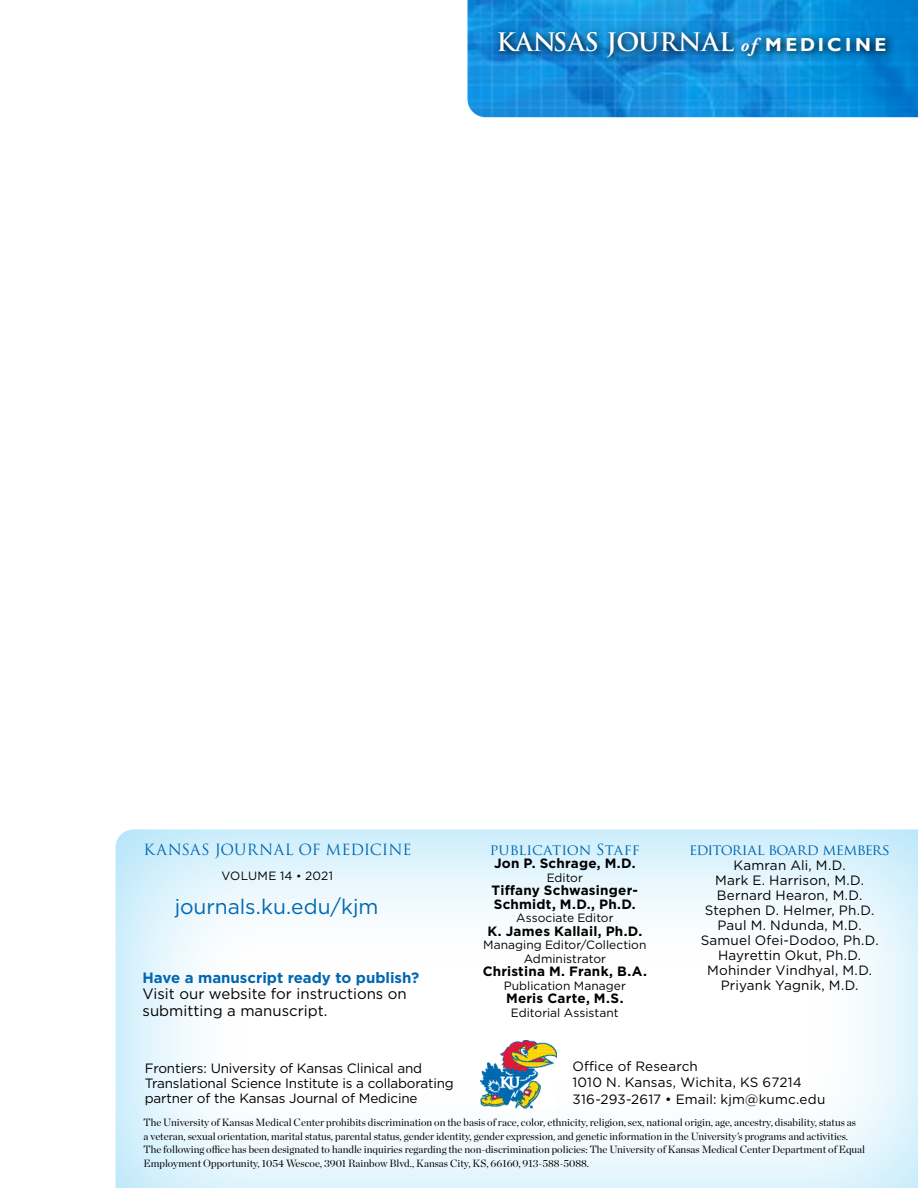
<style>
.page{position:relative;width:918px;height:1188px;background:#fff}
.page>*{position:absolute;margin:0;border:0;box-sizing:border-box;transform-origin:0 0}
.t1{font:700 24.9px "Trajan Pro";color:#fff}
.t2{font:21px "Gotham";letter-spacing:-.005em;color:#0067b1}
.t3{font:15px/16.5px "Gotham";color:#000}
.t4{font:15px "Trajan Pro";letter-spacing:-.01em;color:#0067b1}
.t5{font:700 15px "Gotham";color:#0067b1}
.t6{font:15px "Trajan Pro";letter-spacing:-.05em;color:#0067b1}
.t7{font:13.5px/15px "Gotham";letter-spacing:.005em;color:#000}
.t8{font:700 13.5px/13.5px "Gotham";letter-spacing:.015em;color:#000}
.t9{font:12px/13.5px "Gotham";letter-spacing:.005em;color:#000;text-align:center}
.t10{font:10.5px/13.5px "Chronicle Display";color:#000}
.s1{font-family:"Adobe Garamond Pro";font-style:italic;font-size:18.75px}
.s2{font-family:"Gill Sans";font-size:18.75px}
.s3{font-family:"Chronicle Display";font-weight:300}
</style>
<div class="page">
<div style="left:101px;top:820px;width:817px;height:368px;background:#81d4f7;opacity:.75"></div>
<img style="left:468px;top:0;width:450px;height:117px">
<svg style="left:494px;top:25px;width:402px;height:41px;background:#107abd"></svg>
<img style="left:480px;top:1041px;width:77px;height:68px">
<h1 class="t1" style="left:497px;top:27px;width:391px">KANSAS JOURNAL <span class="s1">of</span> <span class="s2">M EDIC I N E</span></h1>
<h3 class="t4" style="left:143px;top:840px;width:270px">KANSAS JOURNAL OF MEDICINE</h3>
<p class="t9" style="left:221px;top:869px;width:113px">VOLUME 14 <span class="s3">•</span> 2021</p>
<h2 class="t2" style="left:175px;top:893px;width:205px">journals.ku.edu/kjm</h2>
<h3 class="t5" style="left:143px;top:967px;width:278px">Have a manuscript ready to publish?</h3>
<h3 class="t3" style="left:143px;top:985px;width:266px">Visit our website for instructions on submitting a manuscript.</h3>
<p class="t7" style="left:145px;top:1061px;width:311px">Frontiers: University of Kansas Clinical and<br>Translational Science Institute is a collaborating partner of the Kansas Journal of Medicine</p>
<h3 class="t4" style="left:490px;top:840px;width:151px">publication Staff</h3>
<p class="t8" style="left:494px;top:857px;width:143px">Jon P. Schrage, M.D.</p>
<p class="t9" style="left:547px;top:870px;width:38px">Editor</p>
<p class="t8" style="left:492px;top:884px;width:148px">Tiffany Schwasinger-<br>Schmidt, M.D., Ph.D.</p>
<p class="t9" style="left:516px;top:911px;width:99px">Associate Editor</p>
<p class="t8" style="left:487px;top:924px;width:157px">K. James Kallail, Ph.D.</p>
<p class="t9" style="left:483px;top:938px;width:165px">Managing Editor/Collection<br>Administrator</p>
<p class="t8" style="left:483px;top:965px;width:166px">Christina M. Frank, B.A.</p>
<p class="t9" style="left:504px;top:978px;width:124px">Publication Manager</p>
<p class="t8" style="left:506px;top:992px;width:119px">Meris Carte, M.S.</p>
<p class="t9" style="left:511px;top:1005px;width:109px">Editorial Assistant</p>
<h3 class="t6" style="left:689px;top:840px;width:202px">editorial board members</h3>
<p class="t7" style="left:701px;top:857px;width:179px;text-align:center">Kamran Ali, M.D.<br>Mark E. Harrison, M.D.<br>Bernard Hearon, M.D.<br>Stephen D. Helmer, Ph.D.<br>Paul M. Ndunda, M.D.<br>Samuel Ofei-Dodoo, Ph.D.<br>Hayrettin Okut, Ph.D.<br>Mohinder Vindhyal, M.D.<br>Priyank Yagnik, M.D.</p>
<p class="t7" style="left:572px;top:1058px;width:254px;line-height:16.5px">Office of Research<br>1010 N. Kansas, Wichita, KS 67214<br>316-293-2617 • Email: kjm@kumc.edu</p>
<p class="t10" style="left:144px;top:1115px;width:723px">The University of Kansas Medical Center prohibits discrimination on the basis of race, color, ethnicity, religion, sex, national origin, age, ancestry, disability, status as<br>a veteran, sexual orientation, marital status, parental status, gender identity, gender expression, and genetic information in the University’s programs and activities.<br>The following office has been designated to handle inquiries regarding the non-discrimination policies: The University of Kansas Medical Center Department of Equal Employment Opportunity, 1054 Wescoe, 3901 Rainbow Blvd., Kansas City, KS, 66160, 913-588-5088.</p>
</div>
